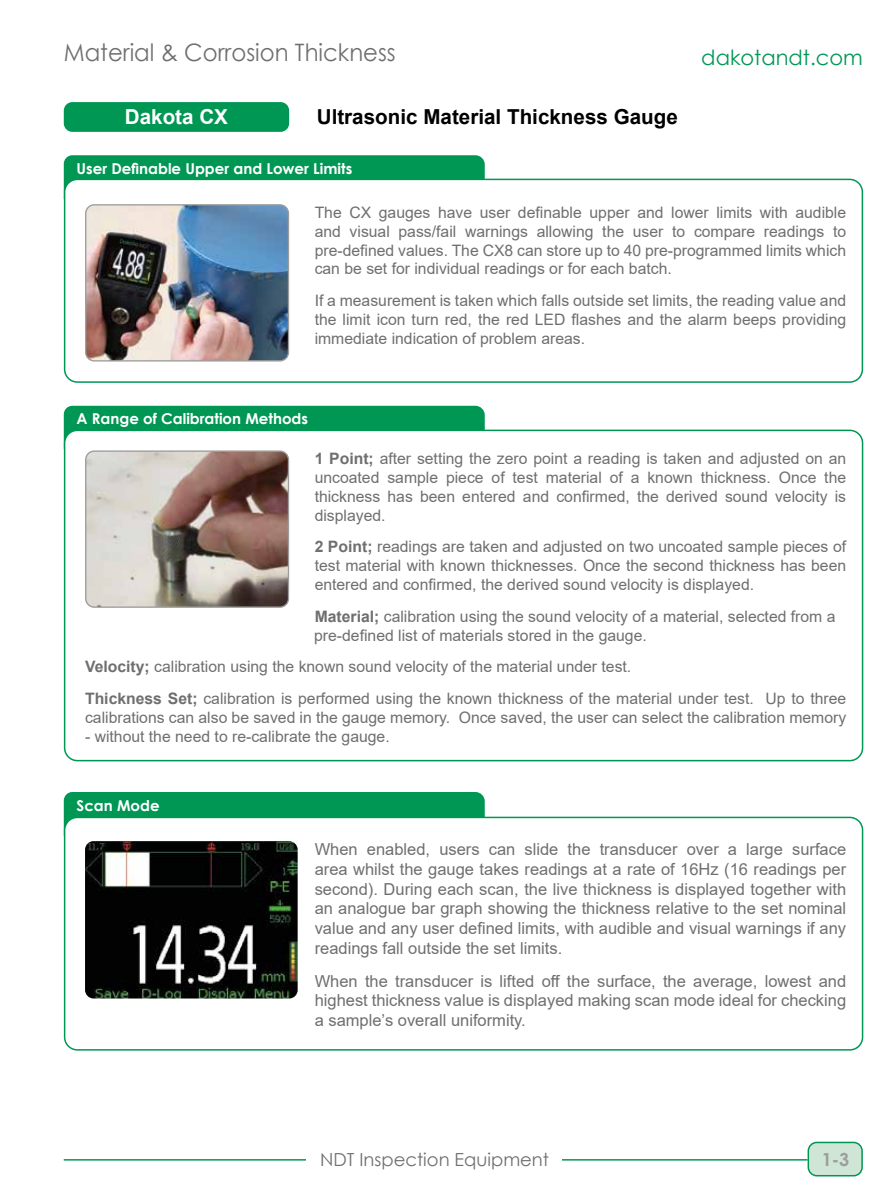
<style>
.page{position:relative;width:893px;height:1191px;background:#fff}
.page>*{position:absolute;margin:0;border:0;box-sizing:border-box;transform-origin:0 0}
.t1{font:24px "Century Gothic";color:#706f6f;scale:.95 1}
.t2{font:21px "Century Gothic";color:#009755}
.t3{font:700 20.7px "Arial";color:#000}
.t4{font:700 20.7px "Arial";color:#fff}
.t5{font:18px "Century Gothic";color:#706f6f}
.t6{font:700 18px "Century Gothic";color:#9d9d9c}
.t7{font:16.5px/19.8px "Arial";color:#706f6f;text-align:justify}
.t8{font:15.75px/18.9px "Arial";color:#706f6f;text-align:justify}
.t9{font:700 15px "Century Gothic";color:#fff}
.s1{font-weight:700}
</style>
<div class="page">
<div style="left:808px;top:1142px;width:54px;height:33px;background:#cfe5d5;border-radius:9px"></div>
<div style="left:807px;top:1141px;width:56px;height:35px;border:2px solid #009755;border-radius:9px"></div>
<hr style="left:64px;top:1159px;width:743px;height:1px;background:#009755">
<div style="left:307px;top:1141px;width:255px;height:48px;background:#fff"></div>
<div style="left:64px;top:155px;width:421px;height:33px;background:#009755"></div>
<div style="left:65px;top:179px;width:797px;height:203px;background:#fff;border-radius:13px"></div>
<div style="left:64px;top:179px;width:799px;height:204px;border:2px solid #009755;border-radius:13px"></div>
<img style="left:86px;top:205px;width:202px;height:156px">
<div style="left:85px;top:204px;width:204px;height:157px;border:1px solid #9d9d9c;border-radius:9px"></div>
<div style="left:64px;top:406px;width:421px;height:32px;background:#009755"></div>
<div style="left:65px;top:430px;width:797px;height:330px;background:#fff;border-radius:13px"></div>
<div style="left:64px;top:429px;width:799px;height:332px;border:2px solid #009755;border-radius:13px"></div>
<img style="left:87px;top:452px;width:201px;height:154px">
<div style="left:85px;top:450px;width:204px;height:158px;border:1px solid #9d9d9c;border-radius:9px"></div>
<div style="left:64px;top:792px;width:421px;height:33px;background:#009755"></div>
<div style="left:65px;top:817px;width:797px;height:232px;background:#fff;border-radius:13px"></div>
<div style="left:64px;top:816px;width:799px;height:234px;border:2px solid #009755;border-radius:13px"></div>
<img style="left:85px;top:841px;width:213px;height:157px">
<div style="left:64px;top:102px;width:225px;height:30px;background:#009755;border-radius:9px"></div>
<h1 class="t1" style="left:64px;top:35px;width:351px">Material &amp; Corrosion Thickness</h1>
<h3 class="t4" style="left:125px;top:103px;width:105px">Dakota CX</h3>
<h3 class="t3" style="left:317px;top:103px;width:363px">Ultrasonic Material Thickness Gauge</h3>
<h2 class="t2" style="left:701px;top:43px;width:163px">dakotandt.com</h2>
<p class="t9" style="left:77px;top:157px;width:277px">User Definable Upper and Lower Limits</p>
<p class="t8" style="left:315px;top:203px;width:533px">The CX gauges have user definable upper and lower limits with audible and visual pass/fail warnings allowing the user to compare readings to pre-defined values. The CX8 can store up to 40 pre-programmed limits which can be set for individual readings or for each batch.</p>
<p class="t8" style="left:315px;top:291px;width:533px">If a measurement is taken which falls outside set limits, the reading value and the limit icon turn red, the red LED flashes and the alarm beeps providing immediate indication of problem areas.</p>
<p class="t9" style="left:77px;top:407px;width:233px">A Range of Calibration Methods</p>
<p class="t8" style="left:315px;top:449px;width:533px"><span class="s1">1 Point;</span> after setting the zero point a reading is taken and adjusted on an uncoated sample piece of test material of a known thickness. Once the thickness has been entered and confirmed, the derived sound velocity is displayed.</p>
<p class="t8" style="left:315px;top:537px;width:533px"><span class="s1">2 Point;</span> readings are taken and adjusted on two uncoated sample pieces of test material with known thicknesses. Once the second thickness has been entered and confirmed, the derived sound velocity is displayed.</p>
<p class="t8" style="left:314px;top:607px;width:523px"><span class="s1">Material;</span> calibration using the sound velocity of a material, selected from a pre-defined list of materials stored in the gauge.</p>
<p class="t8" style="left:85px;top:651px;width:763px;line-height:31.7px"><span class="s1">Velocity;</span> calibration using the known sound velocity of the material under test.<br><span class="s1">Thickness Set;</span> calibration is performed using the known thickness of the material under test. Up to three</p>
<p class="t8" style="left:85px;top:708px;width:763px">calibrations can also be saved in the gauge memory. Once saved, the user can select the calibration memory</p>
<p class="t8" style="left:85px;top:727px;width:306px">- without the need to re-calibrate the gauge.</p>
<p class="t9" style="left:77px;top:793px;width:85px">Scan Mode</p>
<p class="t7" style="left:315px;top:839px;width:533px">When enabled, users can slide the transducer over a large surface area whilst the gauge takes readings at a rate of 16Hz (16 readings per second). During each scan, the live thickness is displayed together with an analogue bar graph showing the thickness relative to the set nominal value and any user defined limits, with audible and visual warnings if any readings fall outside the set limits.</p>
<p class="t7" style="left:315px;top:971px;width:533px">When the transducer is lifted off the surface, the average, lowest and highest thickness value is displayed making scan mode ideal for checking a sample’s overall uniformity.</p>
<p class="t5" style="left:320px;top:1147px;width:230px">NDT Inspection Equipment</p>
<p class="t6" style="left:822px;top:1145px;width:29px">1-3</p>
</div>
